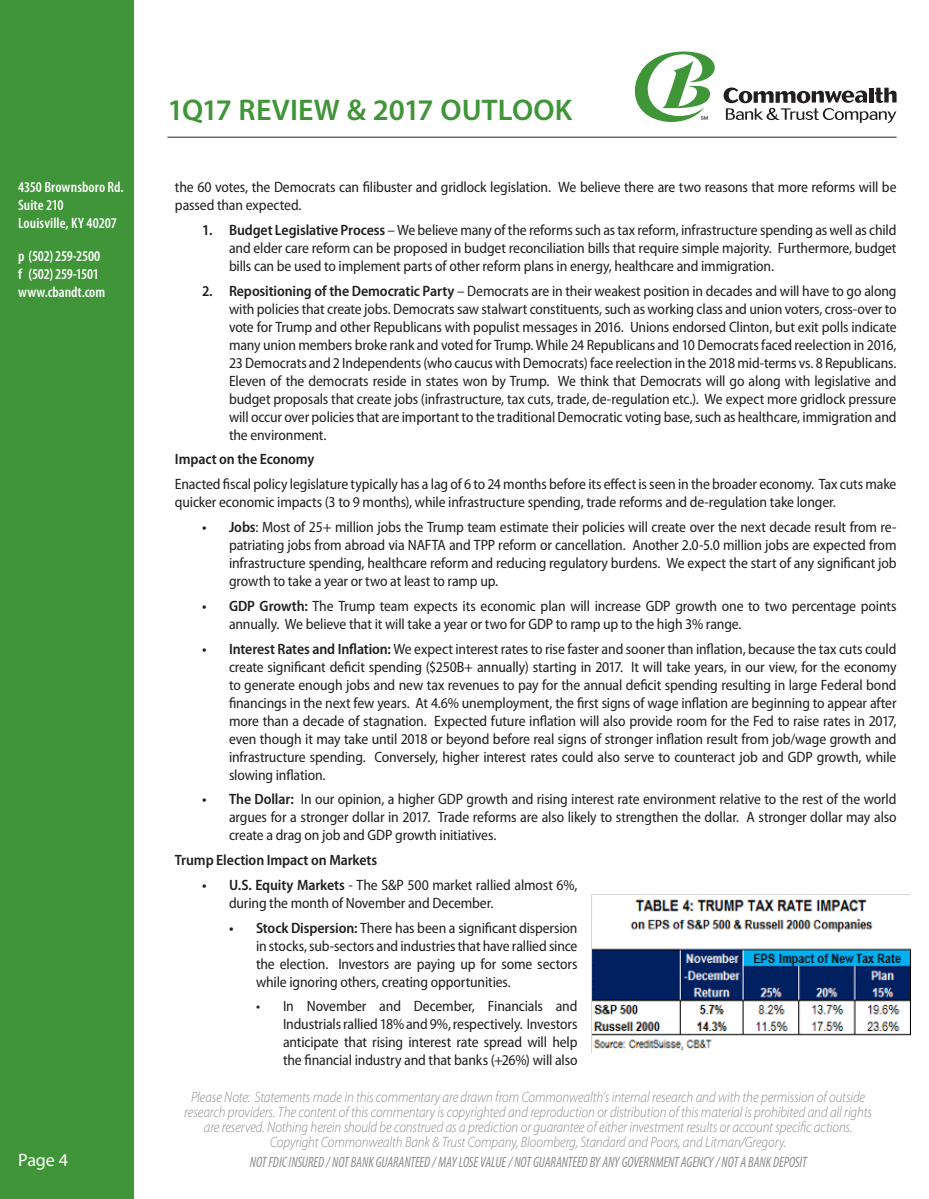
<style>
.page{position:relative;width:929px;height:1199px;background:#fff}
.page>*{position:absolute;margin:0;border:0;box-sizing:border-box;transform-origin:0 0}
.t1{font:600 30px "Myriad Pro";letter-spacing:.005em;color:#3f9537}
.t2{font:18px "Myriad Pro";color:#fff}
.t3{font:semi-condensed 15px/18px "Myriad Pro";letter-spacing:-.01em;color:#231f20;text-align:justify}
.t4{font:italic 300 15px/15px "Myriad Pro";letter-spacing:-.005em;color:#8a8c8f;text-align:center;scale:.88 1}
.t5{font:italic condensed 15px "Myriad Pro";letter-spacing:-.01em;color:#8a8c8f;scale:.92 1}
.t6{font:600 condensed 15px/18px "Myriad Pro";color:#fff}
.t7{font:600 semi-condensed 15px "Myriad Pro";letter-spacing:-.005em;color:#231f20}
.s1{font-weight:600}
</style>
<div class="page">
<div style="left:0;top:0;width:134px;height:1199px;background:#3f9537"></div>
<svg style="left:635px;top:52px;width:80px;height:70px"></svg>
<svg style="left:723px;top:88px;width:173px;height:35px"></svg>
<hr style="left:167px;top:137px;width:729px;height:1px;background:#231f20">
<img style="left:591px;top:894px;width:319px;height:158px">
<p class="t6" style="left:18px;top:178px;width:107px">4350 Brownsboro Rd.<br>Suite 210<br>Louisville, KY 40207</p>
<p class="t6" style="left:18px;top:248px;width:89px">p (502) 259-2500 f (502) 259-1501 www.cbandt.com</p>
<h1 class="t1" style="left:167px;top:91px;width:406px">1Q17 REVIEW &amp; 2017 OUTLOOK</h1>
<p class="t3" style="left:175px;top:178px;width:723px">the 60 votes, the Democrats can filibuster and gridlock legislation. We believe there are two reasons that more reforms will be passed than expected.</p>
<p class="t3" style="left:229px;top:221px;width:669px;text-indent:-27px"><span class="s1">1. Budget Legislative Process</span> – We believe many of the reforms such as tax reform, infrastructure spending as well as child and elder care reform can be proposed in budget reconciliation bills that require simple majority. Furthermore, budget bills can be used to implement parts of other reform plans in energy, healthcare and immigration.</p>
<p class="t3" style="left:229px;top:282px;width:669px;text-indent:-27px"><span class="s1">2. Repositioning of the Democratic Party</span> – Democrats are in their weakest position in decades and will have to go along with policies that create jobs. Democrats saw stalwart constituents, such as working class and union voters, cross-over to vote for Trump and other Republicans with populist messages in 2016. Unions endorsed Clinton, but exit polls indicate many union members broke rank and voted for Trump. While 24 Republicans and 10 Democrats faced reelection in 2016, 23 Democrats and 2 Independents (who caucus with Democrats) face reelection in the 2018 mid-terms vs. 8 Republicans.<br>Eleven of the democrats reside in states won by Trump. We think that Democrats will go along with legislative and budget proposals that create jobs (infrastructure, tax cuts, trade, de-regulation etc.). We expect more gridlock pressure will occur over policies that are important to the traditional Democratic voting base, such as healthcare, immigration and the environment.</p>
<p class="t7" style="left:175px;top:451px;width:141px">Impact on the Economy</p>
<p class="t3" style="left:175px;top:475px;width:723px">Enacted fiscal policy legislature typically has a lag of 6 to 24 months before its effect is seen in the broader economy. Tax cuts make quicker economic impacts (3 to 9 months), while infrastructure spending, trade reforms and de-regulation take longer.</p>
<p class="t3" style="left:229px;top:518px;width:669px;text-indent:-27px"><span class="s1">• Jobs</span>: Most of 25+ million jobs the Trump team estimate their policies will create over the next decade result from re&shy;patriating jobs from abroad via NAFTA and TPP reform or cancellation. Another 2.0-5.0 million jobs are expected from infrastructure spending, healthcare reform and reducing regulatory burdens. We expect the start of any significant job growth to take a year or two at least to ramp up.</p>
<p class="t3" style="left:229px;top:597px;width:669px;text-indent:-27px"><span class="s1">• GDP Growth:</span> The Trump team expects its economic plan will increase GDP growth one to two percentage points annually. We believe that it will take a year or two for GDP to ramp up to the high 3% range.</p>
<p class="t3" style="left:229px;top:640px;width:669px;text-indent:-27px"><span class="s1">• Interest Rates and Inflation:</span> We expect interest rates to rise faster and sooner than inflation, because the tax cuts could create significant deficit spending ($250B+ annually) starting in 2017. It will take years, in our view, for the economy to generate enough jobs and new tax revenues to pay for the annual deficit spending resulting in large Federal bond financings in the next few years. At 4.6% unemployment, the first signs of wage inflation are beginning to appear after more than a decade of stagnation. Expected future inflation will also provide room for the Fed to raise rates in 2017, even though it may take until 2018 or beyond before real signs of stronger inflation result from job/wage growth and infrastructure spending. Conversely, higher interest rates could also serve to counteract job and GDP growth, while slowing inflation.</p>
<p class="t3" style="left:229px;top:790px;width:669px;text-indent:-27px"><span class="s1">• The Dollar:</span> In our opinion, a higher GDP growth and rising interest rate environment relative to the rest of the world argues for a stronger dollar in 2017. Trade reforms are also likely to strengthen the dollar. A stronger dollar may also create a drag on job and GDP growth initiatives.</p>
<p class="t7" style="left:175px;top:852px;width:204px">Trump Election Impact on Markets</p>
<p class="t3" style="left:229px;top:876px;width:350px;text-indent:-27px"><span class="s1">• U.S. Equity Markets</span> - The S&amp;P 500 market rallied almost 6%, during the month of November and December.</p>
<p class="t3" style="left:256px;top:919px;width:323px;text-indent:-27px"><span class="s1">• Stock Dispersion:</span> There has been a significant dispersion in stocks, sub-sectors and industries that have rallied since the election. Investors are paying up for some sectors while ignoring others, creating opportunities.</p>
<p class="t3" style="left:283px;top:997px;width:296px;text-indent:-27px">• In November and December, Financials and Industrials rallied 18% and 9%, respectively. Investors anticipate that rising interest rate spread will help the financial industry and that banks (+26%) will also</p>
<p class="t4" style="left:184px;top:1089px;width:783px">Please Note: Statements made in this commentary are drawn from Commonwealth’s internal research and with the permission of outside research providers. The content of this commentary is copyrighted and reproduction or distribution of this material is prohibited and all rights are reserved. Nothing herein should be construed as a prediction or guarantee of either investment results or account specific actions.<br>Copyright Commonwealth Bank &amp; Trust Company, Bloomberg, Standard and Poors, and Litman/Gregory.</p>
<p class="t2" style="left:18px;top:1150px;width:51px">Page 4</p>
<p class="t5" style="left:250px;top:1152px;width:607px">NOT FDIC INSURED / NOT BANK GUARANTEED / MAY LOSE VALUE / NOT GUARANTEED BY ANY GOVERNMENT AGENCY / NOT A BANK DEPOSIT</p>
</div>
